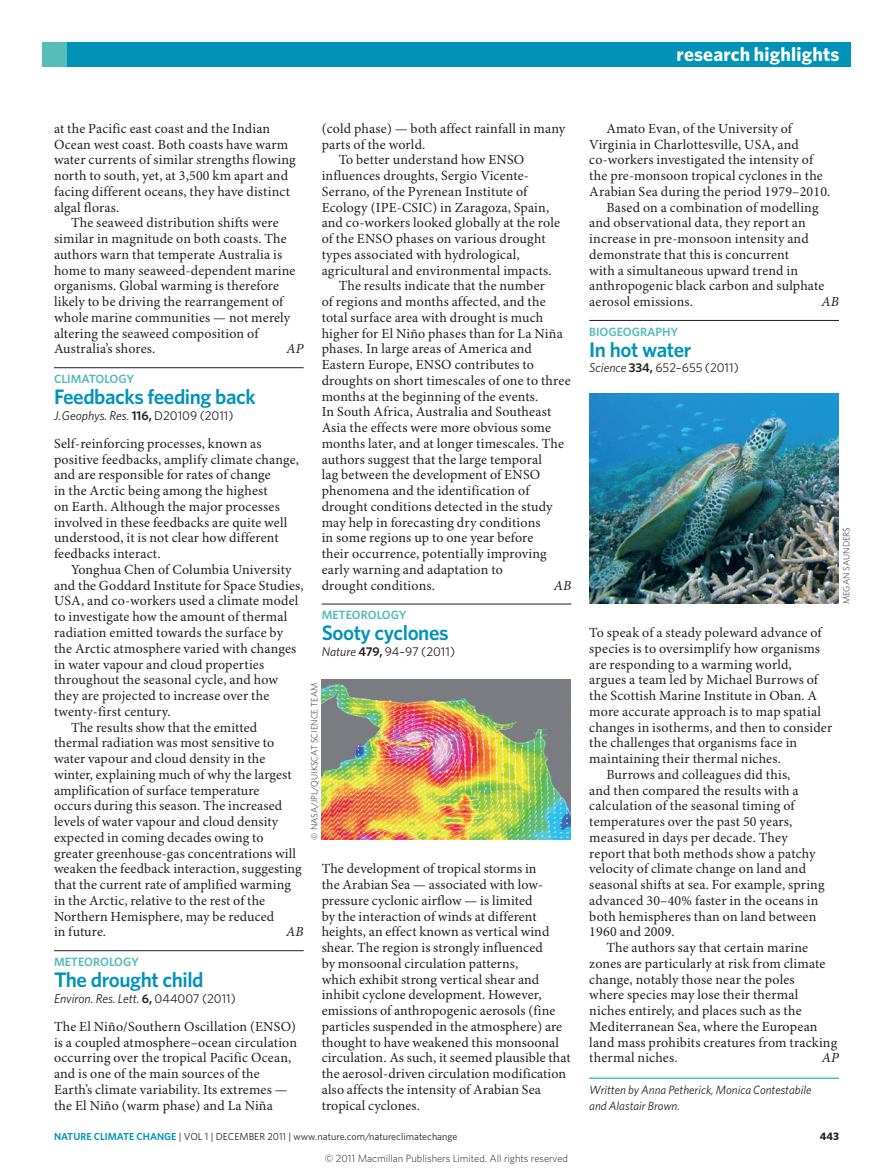
<style>
.page{position:relative;width:893px;height:1174px;background:#fff}
.page>*{position:absolute;margin:0;border:0;box-sizing:border-box;transform-origin:0 0}
.Title{font:600 21px "Whitney";letter-spacing:-.02em;color:#0093ba}
.t1{font:700 19.5px "Whitney";letter-spacing:.01em;color:#fff}
.Body_text{font:13.95px/15.8px "Minion Pro";letter-spacing:.01em;color:#231f20}
.Body_first{font:13.95px/15.8px "Minion Pro";letter-spacing:.01em;color:#231f20}
.Body_text-2{font:italic 13.95px "Minion Pro";letter-spacing:.015em;color:#231f20}
.Journal_DOI_ref{font:italic 12.75px "Whitney";color:#231f20}
.Journal_DOI_ref-2{font:12.75px "Whitney";color:#231f20}
.Author_information{font:italic 12px/15.8px "Whitney";color:#231f20}
.Subject_w_rule{font:600 12px "Whitney";color:#56bcb6}
.t2{font:700 10.8px "Whitney";color:#231f20}
.t3{font:300 10.5px "Whitney";color:#231f20}
.t4{font:10.2px "Whitney";color:#231f20}
.Picture_credit{font:300 9px "Whitney";color:#231f20}
.s1{font-weight:600;font-style:normal}
.s2{font-style:normal}
.s3{font-style:italic}
.s4{font-weight:600}
.s5{font-weight:600;color:#0093ba}
</style>
<div class="page">
<div style="left:43px;top:43px;width:807px;height:24px;background:#0093ba"></div>
<div style="left:43px;top:43px;width:24px;height:24px;background:#56bcb6"></div>
<hr style="left:54px;top:367px;width:250px;height:1px;background:#231f20">
<hr style="left:54px;top:950px;width:250px;height:1px;background:#231f20">
<hr style="left:322px;top:604px;width:249px;height:1px;background:#231f20">
<hr style="left:589px;top:320px;width:250px;height:1px;background:#231f20">
<hr style="left:589px;top:1078px;width:250px;height:1px;background:#0093ba">
<img style="left:589px;top:394px;width:249px;height:209px">
<img style="left:322px;top:679px;width:248px;height:160px">
<p class="t1" style="left:677px;top:41px;width:164px">research highlights</p>
<p class="Body_text" style="left:54px;top:121px;width:243px">at the Pacific east coast and the Indian Ocean west coast. Both coasts have warm water currents of similar strengths flowing north to south, yet, at 3,500 km apart and facing different oceans, they have distinct algal floras.</p>
<p class="Body_text" style="left:54px;top:215px;width:243px;text-indent:17px">The seaweed distribution shifts were similar in magnitude on both coasts. The authors warn that temperate Australia is home to many seaweed-dependent marine organisms. Global warming is therefore likely to be driving the rearrangement of whole marine communities — not merely altering the seaweed composition of Australia’s shores.</p>
<p class="Body_first" style="left:322px;top:121px;width:245px">(cold phase) — both affect rainfall in many parts of the world.</p>
<p class="Body_text" style="left:322px;top:152px;width:240px;text-indent:17px">To better understand how ENSO influences droughts, Sergio Vicente-Serrano, of the Pyrenean Institute of Ecology (IPE-CSIC) in Zaragoza, Spain, and co-workers looked globally at the role of the ENSO phases on various drought types associated with hydrological, agricultural and environmental impacts.</p>
<p class="Body_text" style="left:322px;top:278px;width:250px;text-indent:17px">The results indicate that the number<br>of regions and months affected, and the total surface area with drought is much higher for El Niño phases than for La Niña phases. In large areas of America and Eastern Europe, ENSO contributes to droughts on short timescales of one to three months at the beginning of the events.<br>In South Africa, Australia and Southeast Asia the effects were more obvious some months later, and at longer timescales. The authors suggest that the large temporal<br>lag between the development of ENSO phenomena and the identification of drought conditions detected in the study may help in forecasting dry conditions<br>in some regions up to one year before<br>their occurrence, potentially improving early warning and adaptation to<br>drought conditions.</p>
<p class="Body_text-2" style="left:286px;top:340px;width:19px">AP</p>
<p class="Subject_w_rule" style="left:54px;top:371px;width:82px">CLIMATOLOGY</p>
<p class="Title" style="left:54px;top:382px;width:203px">Feedbacks feeding back</p>
<p class="Journal_DOI_ref" style="left:54px;top:407px;width:181px">J. Geophys. Res. <span class="s1">116,</span> <span class="s2">D20109 (2011)</span></p>
<p class="Body_first" style="left:54px;top:436px;width:247px">Self-reinforcing processes, known as positive feedbacks, amplify climate change, and are responsible for rates of change<br>in the Arctic being among the highest<br>on Earth. Although the major processes involved in these feedbacks are quite well understood, it is not clear how different feedbacks interact.</p>
<p class="Body_text" style="left:54px;top:562px;width:251px;text-indent:17px">Yonghua Chen of Columbia University and the Goddard Institute for Space Studies, USA, and co-workers used a climate model to investigate how the amount of thermal radiation emitted towards the surface by the Arctic atmosphere varied with changes in water vapour and cloud properties throughout the seasonal cycle, and how they are projected to increase over the twenty-first century.</p>
<p class="Body_text" style="left:54px;top:719px;width:249px;text-indent:17px">The results show that the emitted thermal radiation was most sensitive to water vapour and cloud density in the winter, explaining much of why the largest amplification of surface temperature<br>occurs during this season. The increased levels of water vapour and cloud density expected in coming decades owing to greater greenhouse-gas concentrations will weaken the feedback interaction, suggesting that the current rate of amplified warming in the Arctic, relative to the rest of the Northern Hemisphere, may be reduced<br>in future.</p>
<p class="Body_text-2" style="left:554px;top:577px;width:19px">AB</p>
<p class="Subject_w_rule" style="left:322px;top:607px;width:86px">METEOROLOGY</p>
<p class="Title" style="left:322px;top:619px;width:129px">Sooty cyclones</p>
<p class="Journal_DOI_ref-2" style="left:322px;top:643px;width:135px"><span class="s3">Nature</span> <span class="s4">479,</span> 94–97 (2011)</p>
<p class="Picture_credit" style="left:308px;top:839px;width:158px;rotate:-90deg">© NASA/JPL/QUIKSCAT SCIENCE TEAM</p>
<p class="Body_first" style="left:322px;top:861px;width:251px">The development of tropical storms in<br>the Arabian Sea — associated with low&shy;pressure cyclonic airflow — is limited<br>by the interaction of winds at different heights, an effect known as vertical wind shear. The region is strongly influenced<br>by monsoonal circulation patterns,<br>which exhibit strong vertical shear and inhibit cyclone development. However, emissions of anthropogenic aerosols (fine particles suspended in the atmosphere) are thought to have weakened this monsoonal circulation. As such, it seemed plausible that the aerosol-driven circulation modification also affects the intensity of Arabian Sea tropical cyclones.</p>
<p class="Body_text-2" style="left:286px;top:923px;width:19px">AB</p>
<p class="Subject_w_rule" style="left:54px;top:953px;width:86px">METEOROLOGY</p>
<p class="Title" style="left:54px;top:965px;width:151px">The drought child</p>
<p class="Journal_DOI_ref" style="left:54px;top:989px;width:183px">Environ. Res. Lett. <span class="s1">6,</span> <span class="s2">044007 (2011)</span></p>
<p class="Body_first" style="left:54px;top:1019px;width:245px">The El Niño/Southern Oscillation (ENSO) is a coupled atmosphere–ocean circulation occurring over the tropical Pacific Ocean, and is one of the main sources of the Earth’s climate variability. Its extremes — the El Niño (warm phase) and La Niña</p>
<p class="Body_text" style="left:589px;top:121px;width:243px;text-indent:17px">Amato Evan, of the University of Virginia in Charlottesville, USA, and co-workers investigated the intensity of the pre-monsoon tropical cyclones in the Arabian Sea during the period 1979–2010.</p>
<p class="Body_text" style="left:589px;top:200px;width:237px;text-indent:17px">Based on a combination of modelling and observational data, they report an increase in pre-monsoon intensity and demonstrate that this is concurrent<br>with a simultaneous upward trend in anthropogenic black carbon and sulphate aerosol emissions.</p>
<p class="Body_text-2" style="left:821px;top:293px;width:19px">AB</p>
<p class="Subject_w_rule" style="left:589px;top:323px;width:91px">BIOGEOGRAPHY</p>
<p class="Title" style="left:589px;top:335px;width:104px">In hot water</p>
<p class="Journal_DOI_ref-2" style="left:589px;top:359px;width:151px"><span class="s3">Science</span> <span class="s4">334,</span> 652–655 (2011)</p>
<p class="Picture_credit" style="left:840px;top:604px;width:79px;rotate:-90deg">MEGAN SAUNDERS</p>
<p class="Body_first" style="left:589px;top:625px;width:244px">To speak of a steady poleward advance of species is to oversimplify how organisms are responding to a warming world, argues a team led by Michael Burrows of the Scottish Marine Institute in Oban. A more accurate approach is to map spatial changes in isotherms, and then to consider the challenges that organisms face in maintaining their thermal niches.</p>
<p class="Body_text" style="left:589px;top:767px;width:237px;text-indent:17px">Burrows and colleagues did this,<br>and then compared the results with a calculation of the seasonal timing of temperatures over the past 50 years, measured in days per decade. They report that both methods show a patchy velocity of climate change on land and seasonal shifts at sea. For example, spring advanced 30–40% faster in the oceans in both hemispheres than on land between 1960 and 2009.</p>
<p class="Body_text" style="left:589px;top:940px;width:249px;text-indent:17px">The authors say that certain marine zones are particularly at risk from climate change, notably those near the poles<br>where species may lose their thermal niches entirely, and places such as the Mediterranean Sea, where the European land mass prohibits creatures from tracking thermal niches.</p>
<p class="Body_text-2" style="left:822px;top:1049px;width:19px">AP</p>
<p class="Author_information" style="left:589px;top:1081px;width:224px">Written by Anna Petherick, Monica Contestabile and Alastair Brown.</p>
<p class="t4" style="left:54px;top:1129px;width:405px"><span class="s5">NATURE CLIMATE CHANGE</span> | VOL 1 | DECEMBER 2011 | www.nature.com/natureclimatechange</p>
<p class="t2" style="left:820px;top:1129px;width:21px">443</p>
<p class="t3" style="left:325px;top:1151px;width:245px">© 2011 Macmillan Publishers Limited. All rights reserved</p>
</div>
